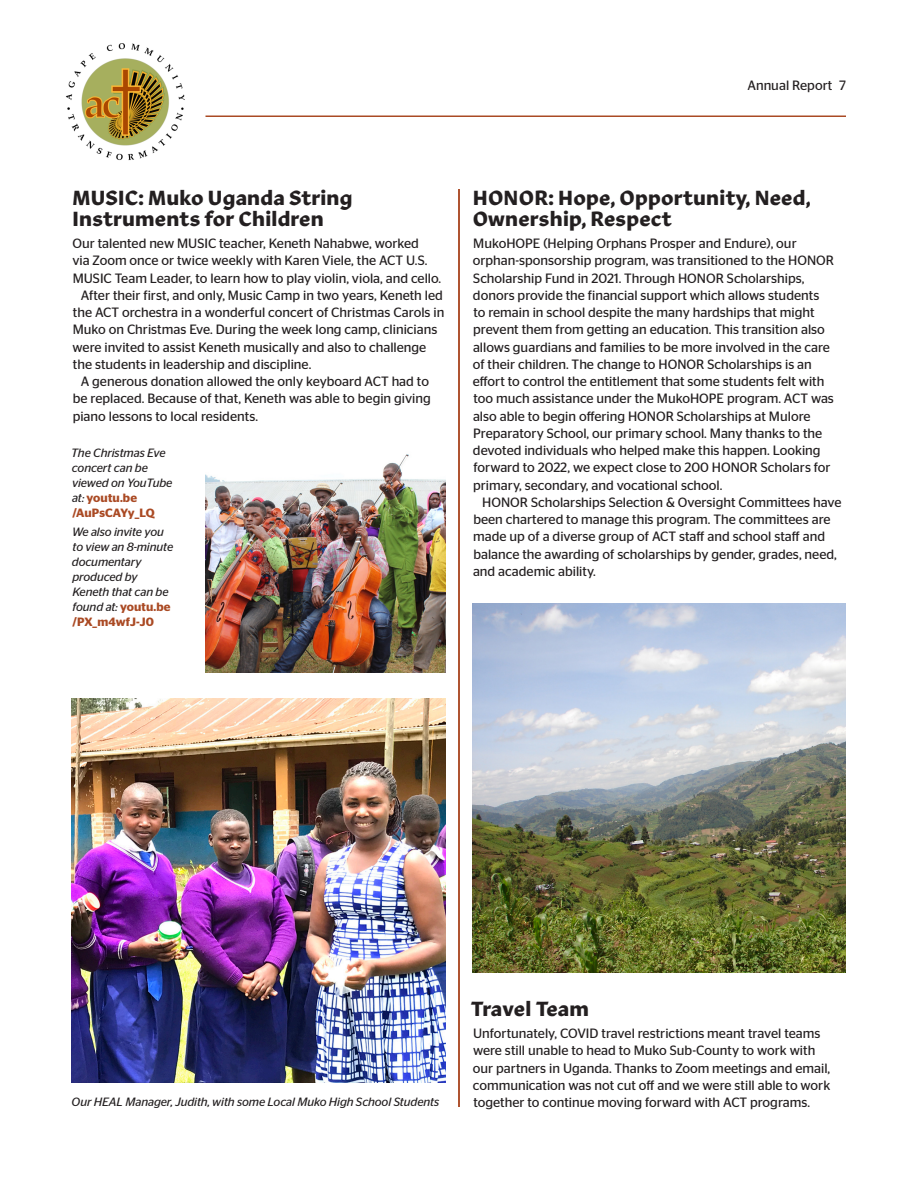
<style>
.page{position:relative;width:918px;height:1188px;background:#fff}
.page>*{position:absolute;margin:0;border:0;box-sizing:border-box;transform-origin:0 0}
.Header_1{font:700 21px/21px "Robinson";letter-spacing:.01em;color:#231f20}
.Body{font:13.5px/17.2px "Stag Sans";color:#231f20}
.Body_Indent{font:13.5px/17.2px "Stag Sans";color:#231f20}
.Captions{font:italic 12px/15px "Stag Sans";letter-spacing:-.01em;color:#231f20}
.s1{font-weight:600;font-style:normal;color:#aa4a24}
</style>
<div class="page">
<img style="left:66px;top:43px;width:119px;height:118px">
<hr style="left:206px;top:116px;width:640px;height:1px;background:#aa4a24">
<hr style="left:458px;top:189px;width:2px;height:918px;background:#aa4a24">
<img style="left:206px;top:454px;width:240px;height:218px">
<img style="left:72px;top:699px;width:373px;height:384px">
<img style="left:472px;top:603px;width:374px;height:370px">
<p class="Body" style="left:747px;top:77px;width:100px">Annual Report 7</p>
<p class="Header_1" style="left:73px;top:186px;width:282px">MUSIC: Muko Uganda String<br>Instruments for Children</p>
<p class="Body" style="left:72px;top:235px;width:370px">Our talented new MUSIC teacher, Keneth Nahabwe, worked<br>via Zoom once or twice weekly with Karen Viele, the ACT U.S.<br>MUSIC Team Leader, to learn how to play violin, viola, and cello.</p>
<p class="Body_Indent" style="left:73px;top:286px;width:373px;text-indent:8px">After their first, and only, Music Camp in two years, Keneth led the ACT orchestra in a wonderful concert of Christmas Carols in Muko on Christmas Eve. During the week long camp, clinicians were invited to assist Keneth musically and also to challenge the students in leadership and discipline.</p>
<p class="Body_Indent" style="left:73px;top:373px;width:360px;text-indent:8px">A generous donation allowed the only keyboard ACT had to be replaced. Because of that, Keneth was able to begin giving piano lessons to local residents.</p>
<p class="Captions" style="left:71px;top:445px;width:103px">The Christmas Eve concert can be viewed on YouTube at: <span class="s1">youtu.be /AuPsCAYy_LQ</span></p>
<p class="Captions" style="left:72px;top:525px;width:103px">We also invite you to view an 8-minute documentary produced by<br>Keneth that can be found at: <span class="s1">youtu.be /PX_m4wfJ-J0</span></p>
<p class="Header_1" style="left:473px;top:186px;width:339px">HONOR: Hope, Opportunity, Need,<br>Ownership, Respect</p>
<p class="Body" style="left:473px;top:235px;width:363px">MukoHOPE (Helping Orphans Prosper and Endure), our orphan-sponsorship program, was transitioned to the HONOR Scholarship Fund in 2021. Through HONOR Scholarships, donors provide the financial support which allows students to remain in school despite the many hardships that might prevent them from getting an education. This transition also allows guardians and families to be more involved in the care of their children. The change to HONOR Scholarships is an effort to control the entitlement that some students felt with too much assistance under the MukoHOPE program. ACT was also able to begin offering HONOR Scholarships at Mulore Preparatory School, our primary school. Many thanks to the devoted individuals who helped make this happen. Looking forward to 2022, we expect close to 200 HONOR Scholars for primary, secondary, and vocational school.</p>
<p class="Body_Indent" style="left:473px;top:493px;width:370px;text-indent:9px">HONOR Scholarships Selection &amp; Oversight Committees have been chartered to manage this program. The committees are made up of a diverse group of ACT staff and school staff and balance the awarding of scholarships by gender, grades, need, and academic ability.</p>
<p class="Captions" style="left:72px;top:1094px;width:369px">Our HEAL Manager, Judith, with some Local Muko High School Students</p>
<p class="Header_1" style="left:471px;top:996px;width:120px">Travel Team</p>
<p class="Body" style="left:473px;top:1025px;width:359px">Unfortunately, COVID travel restrictions meant travel teams were still unable to head to Muko Sub-County to work with our partners in Uganda. Thanks to Zoom meetings and email, communication was not cut off and we were still able to work together to continue moving forward with ACT programs.</p>
</div>
